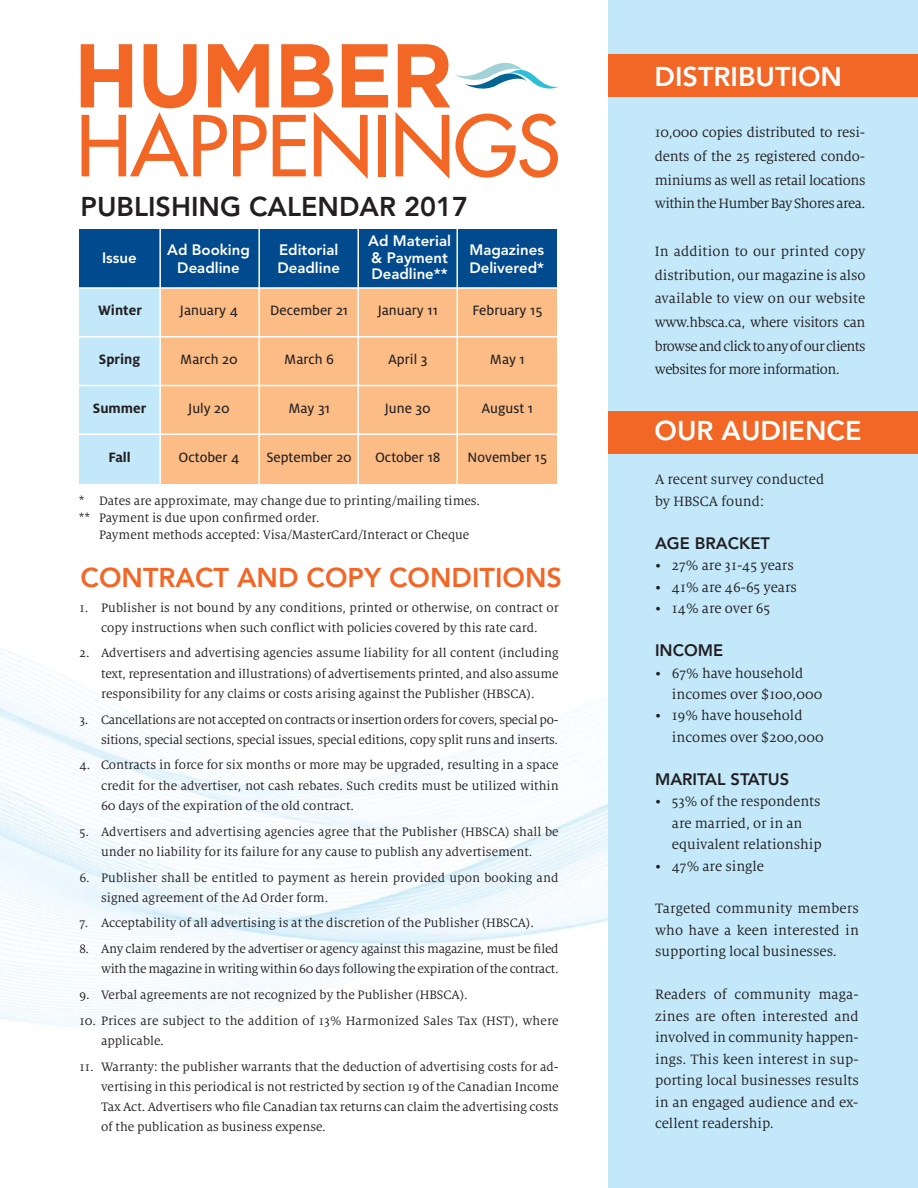
<style>
.page{position:relative;width:918px;height:1188px;background:#fff}
.page>*{position:absolute;margin:0;border:0;box-sizing:border-box;transform-origin:0 0}
.t1{font:800 27px "Avenir LT Std";color:#f26626}
.t2{font:800 27px "Avenir LT Std";color:#fff}
.t3{font:800 27px "Avenir LT Std";color:#231f20}
.t4{font:800 16.5px "Avenir LT Std";color:#231f20}
.t5{font:15px/21.5px "Milo Serif OT";color:#231f20;text-align:justify}
.t6{font:15px "Milo OT Text";color:#231f20}
.t7{font:800 15px/17.5px "Avenir LT Std";color:#fff}
.t8{font:700 15px "Milo OT";color:#231f20}
.t9{font:13.5px/20.2px "Milo Serif OT";color:#231f20;text-align:justify}
.t10{font:13.5px/20.2px "Milo Serif OT";letter-spacing:-.02em;color:#231f20;text-align:right}
</style>
<div class="page">
<div style="left:609px;top:0;width:309px;height:1188px;background:#c2e8fa"></div>
<div style="left:609px;top:55px;width:309px;height:42px;background:#f26626"></div>
<div style="left:609px;top:411px;width:309px;height:42px;background:#f26626"></div>
<div style="left:79px;top:285px;width:478px;height:199px;background:#fcbc86"></div>
<div style="left:79px;top:285px;width:81px;height:199px;background:#c2e8fa"></div>
<div style="left:79px;top:230px;width:478px;height:58px;background:#004a8d"></div>
<hr style="left:159px;top:228px;width:2px;height:257px;background:#fff">
<hr style="left:258px;top:228px;width:2px;height:257px;background:#fff">
<hr style="left:357px;top:228px;width:2px;height:257px;background:#fff">
<hr style="left:457px;top:228px;width:1px;height:257px;background:#fff">
<hr style="left:77px;top:287px;width:483px;height:2px;background:#fff">
<hr style="left:77px;top:336px;width:483px;height:2px;background:#fff">
<hr style="left:77px;top:385px;width:483px;height:1px;background:#fff">
<hr style="left:77px;top:434px;width:483px;height:1px;background:#fff">
<svg style="left:81px;top:44px;width:307px;height:135px"></svg>
<div style="left:378px;top:115px;width:7px;height:61px;background:#f26626"></div>
<svg style="left:395px;top:44px;width:163px;height:135px"></svg>
<h1 class="t3" style="left:81px;top:195px;width:389px">PUBLISHING CALENDAR 2017</h1>
<p class="t7" style="left:102px;top:250px;width:36px">Issue</p>
<p class="t8" style="left:98px;top:304px;width:45px">Winter</p>
<p class="t8" style="left:99px;top:353px;width:43px">Spring</p>
<p class="t8" style="left:93px;top:402px;width:55px">Summer</p>
<p class="t8" style="left:108px;top:451px;width:24px">Fall</p>
<p class="t7" style="left:167px;top:243px;width:84px;text-align:center">Ad Booking<br>Deadline</p>
<p class="t7" style="left:277px;top:243px;width:64px">Editorial<br>Deadline</p>
<p class="t7" style="left:368px;top:234px;width:84px;line-height:16px">Ad Material &amp; Payment<br>Deadline**</p>
<p class="t7" style="left:469px;top:243px;width:76px">Magazines<br>Delivered*</p>
<p class="t6" style="left:180px;top:305px;width:60px">January 4</p>
<p class="t6" style="left:180px;top:353px;width:59px">March 20</p>
<p class="t6" style="left:188px;top:403px;width:43px">July 20</p>
<p class="t6" style="left:179px;top:452px;width:63px">October 4</p>
<p class="t6" style="left:270px;top:305px;width:79px">December 21</p>
<p class="t6" style="left:284px;top:353px;width:51px">March 6</p>
<p class="t6" style="left:288px;top:403px;width:43px">May 31</p>
<p class="t6" style="left:266px;top:452px;width:87px">September 20</p>
<p class="t6" style="left:378px;top:305px;width:62px">January 11</p>
<p class="t6" style="left:388px;top:353px;width:41px">April 3</p>
<p class="t6" style="left:385px;top:403px;width:48px">June 30</p>
<p class="t6" style="left:375px;top:452px;width:67px">October 18</p>
<p class="t6" style="left:472px;top:305px;width:71px">February 15</p>
<p class="t6" style="left:490px;top:353px;width:36px">May 1</p>
<p class="t6" style="left:482px;top:403px;width:53px">August 1</p>
<p class="t6" style="left:468px;top:452px;width:81px">November 15</p>
<p class="t9" style="left:79px;top:494px;width:403px;line-height:17px">* Dates are approximate, may change due to printing/mailing times. ** Payment is due upon confirmed order.</p>
<p class="t9" style="left:99px;top:526px;width:372px">Payment methods accepted: Visa/MasterCard/Interact or Cheque</p>
<h1 class="t1" style="left:81px;top:566px;width:483px">CONTRACT AND COPY CONDITIONS</h1>
<p class="t9" style="left:79px;top:598px;width:481px;text-align:center">1. Publisher is not bound by any conditions, printed or otherwise, on contract or copy instructions when such conflict with policies covered by this rate card.</p>
<p class="t9" style="left:101px;top:644px;width:459px;text-indent:-22px">2. Advertisers and advertising agencies assume liability for all content (including text, representation and illustrations) of advertisements printed, and also assume responsibility for any claims or costs arising against the Publisher (HBSCA).</p>
<p class="t10" style="left:79px;top:710px;width:481px">3. Cancellations are not accepted on contracts or insertion orders for covers, special po&shy;sitions, special sections, special issues, special editions, copy split runs and inserts.</p>
<p class="t9" style="left:101px;top:756px;width:459px;text-indent:-22px">4. Contracts in force for six months or more may be upgraded, resulting in a space credit for the advertiser, not cash rebates. Such credits must be utilized within 60 days of the expiration of the old contract.</p>
<p class="t9" style="left:79px;top:822px;width:481px;text-align:center">5. Advertisers and advertising agencies agree that the Publisher (HBSCA) shall be under no liability for its failure for any cause to publish any advertisement.</p>
<p class="t9" style="left:101px;top:868px;width:459px;text-indent:-22px">6. Publisher shall be entitled to payment as herein provided upon booking and signed agreement of the Ad Order form.</p>
<p class="t9" style="left:79px;top:914px;width:456px">7. Acceptability of all advertising is at the discretion of the Publisher (HBSCA).</p>
<p class="t10" style="left:79px;top:940px;width:481px">8. Any claim rendered by the advertiser or agency against this magazine, must be filed with the magazine in writing within 60 days following the expiration of the contract.</p>
<p class="t9" style="left:79px;top:985px;width:390px">9. Verbal agreements are not recognized by the Publisher (HBSCA).</p>
<p class="t9" style="left:101px;top:1011px;width:459px;text-indent:-22px">10. Prices are subject to the addition of 13% Harmonized Sales Tax (HST), where applicable.</p>
<p class="t9" style="left:101px;top:1057px;width:459px;text-indent:-22px">11. Warranty: the publisher warrants that the deduction of advertising costs for ad&shy;vertising in this periodical is not restricted by section 19 of the Canadian Income Tax Act. Advertisers who file Canadian tax returns can claim the advertising costs of the publication as business expense.</p>
<h1 class="t2" style="left:655px;top:65px;width:189px">DISTRIBUTION</h1>
<p class="t5" style="left:655px;top:122px;width:212px;line-height:23.7px">10,000 copies distributed to resi&shy;dents of the 25 registered condo&shy;miniums as well as retail locations within the Humber Bay Shores area.</p>
<p class="t5" style="left:655px;top:240px;width:212px;line-height:23.7px">In addition to our printed copy distribution, our magazine is also available to view on our website www.hbsca.ca, where visitors can browse and click to any of our clients websites for more information.</p>
<h1 class="t2" style="left:655px;top:419px;width:208px">OUR AUDIENCE</h1>
<p class="t5" style="left:655px;top:470px;width:171px">A recent survey conducted by HBSCA found:</p>
<p class="t4" style="left:655px;top:536px;width:116px">AGE BRACKET</p>
<p class="t5" style="left:655px;top:556px;width:140px">• 27% are 31-45 years</p>
<p class="t5" style="left:655px;top:577px;width:143px">• 41% are 46-65 years</p>
<p class="t5" style="left:655px;top:599px;width:117px">• 14% are over 65</p>
<p class="t4" style="left:655px;top:643px;width:70px">INCOME</p>
<p class="t5" style="left:672px;top:663px;width:152px;text-indent:-17px">• 67% have household incomes over $100,000</p>
<p class="t5" style="left:672px;top:706px;width:153px;text-indent:-17px">• 19% have household incomes over $200,000</p>
<p class="t4" style="left:655px;top:772px;width:136px">MARITAL STATUS</p>
<p class="t5" style="left:672px;top:792px;width:151px;text-align:left;text-indent:-17px">• 53% of the respondents are married, or in an equivalent relationship</p>
<p class="t5" style="left:655px;top:856px;width:111px">• 47% are single</p>
<p class="t5" style="left:655px;top:899px;width:205px">Targeted community members who have a keen interested in supporting local businesses.</p>
<p class="t5" style="left:655px;top:985px;width:205px">Readers of community maga&shy;zines are often interested and involved in community happen&shy;ings. This keen interest in sup&shy;porting local businesses results in an engaged audience and ex&shy;cellent readership.</p>
</div>
